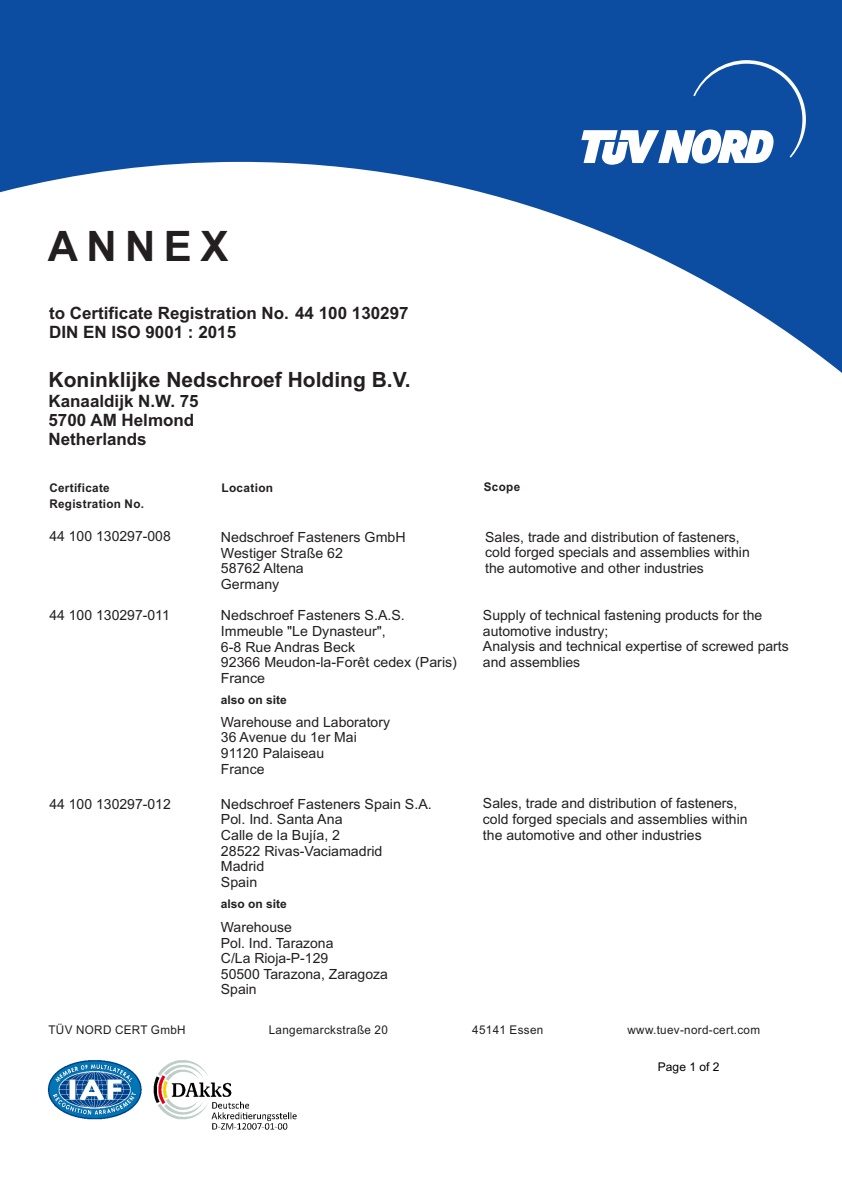
<style>
.page{position:relative;width:842px;height:1191px;background:#fff}
.page>*{position:absolute;margin:0;border:0;box-sizing:border-box;transform-origin:0 0}
.t1{font:700 42px "Arial";letter-spacing:.2em;color:#231f20}
.t2{font:700 21px "Arial";color:#231f20}
.t3{font:700 17px/19px "Arial";color:#231f20}
.t4{font:14px/15.6px "Arial";color:#231f20}
.t5{font:12px "Arial";letter-spacing:.03em;color:#231f20}
.t6{font:700 12px "Arial";letter-spacing:.03em;color:#231f20}
.t7{font:700 12px "Arial";color:#231f20}
.t8{font:12px "Arial";color:#000}
</style>
<div class="page">
<img style="left:47px;top:1060px;width:250px;height:70px">
<svg style="left:0;top:0;width:842px;height:373px;fill:#0d4da1"></svg>
<svg style="left:581px;top:60px;width:225px;height:105px"></svg>
<h1 class="t1" style="left:48px;top:230px;width:182px">ANNEX</h1>
<p class="t3" style="left:49px;top:305px;width:361px">to Certificate Registration No. 44 100 130297<br>DIN EN ISO 9001 : 2015</p>
<h2 class="t2" style="left:49px;top:371px;width:364px">Koninklijke Nedschroef Holding B.V.</h2>
<p class="t3" style="left:49px;top:393px;width:152px">Kanaaldijk N.W. 75<br>5700 AM Helmond<br>Netherlands</p>
<p class="t6" style="left:49px;top:483px;width:62px">Certificate</p>
<p class="t6" style="left:484px;top:483px;width:38px">Scope</p>
<p class="t6" style="left:49px;top:499px;width:96px">Registration No.</p>
<p class="t6" style="left:221px;top:483px;width:53px">Location</p>
<p class="t4" style="left:49px;top:529px;width:123px">44 100 130297-008</p>
<p class="t4" style="left:221px;top:530px;width:186px">Nedschroef Fasteners GmbH<br>Westiger Straße 62<br>58762 Altena<br>Germany</p>
<p class="t4" style="left:485px;top:530px;width:266px">Sales, trade and distribution of fasteners, cold forged specials and assemblies within the automotive and other industries</p>
<p class="t4" style="left:49px;top:609px;width:122px">44 100 130297-011</p>
<p class="t4" style="left:483px;top:608px;width:307px">Supply of technical fastening products for the automotive industry;<br>Analysis and technical expertise of screwed parts and assemblies</p>
<p class="t4" style="left:221px;top:609px;width:238px">Nedschroef Fasteners S.A.S.<br>Immeuble "Le Dynasteur",<br>6-8 Rue Andras Beck<br>92366 Meudon-la-Forêt cedex (Paris)<br>France</p>
<p class="t7" style="left:221px;top:695px;width:68px">also on site</p>
<p class="t4" style="left:221px;top:715px;width:171px">Warehouse and Laboratory<br>36 Avenue du 1er Mai<br>91120 Palaiseau<br>France</p>
<p class="t4" style="left:49px;top:797px;width:123px">44 100 130297-012</p>
<p class="t4" style="left:483px;top:797px;width:266px">Sales, trade and distribution of fasteners, cold forged specials and assemblies within the automotive and other industries</p>
<p class="t4" style="left:221px;top:797px;width:212px">Nedschroef Fasteners Spain S.A.<br>Pol. Ind. Santa Ana<br>Calle de la Bujía, 2<br>28522 Rivas-Vaciamadrid<br>Madrid<br>Spain</p>
<p class="t7" style="left:221px;top:899px;width:68px">also on site</p>
<p class="t4" style="left:221px;top:920px;width:169px">Warehouse<br>Pol. Ind. Tarazona<br>C/La Rioja-P-129<br>50500 Tarazona, Zaragoza<br>Spain</p>
<p class="t5" style="left:49px;top:1024px;width:139px">TÜV NORD CERT GmbH</p>
<p class="t5" style="left:269px;top:1024px;width:121px">Langemarckstraße 20</p>
<p class="t5" style="left:472px;top:1024px;width:73px">45141 Essen</p>
<p class="t5" style="left:627px;top:1024px;width:134px">www.tuev-nord-cert.com</p>
<p class="t8" style="left:658px;top:1062px;width:63px">Page 1 of 2</p>
</div>
